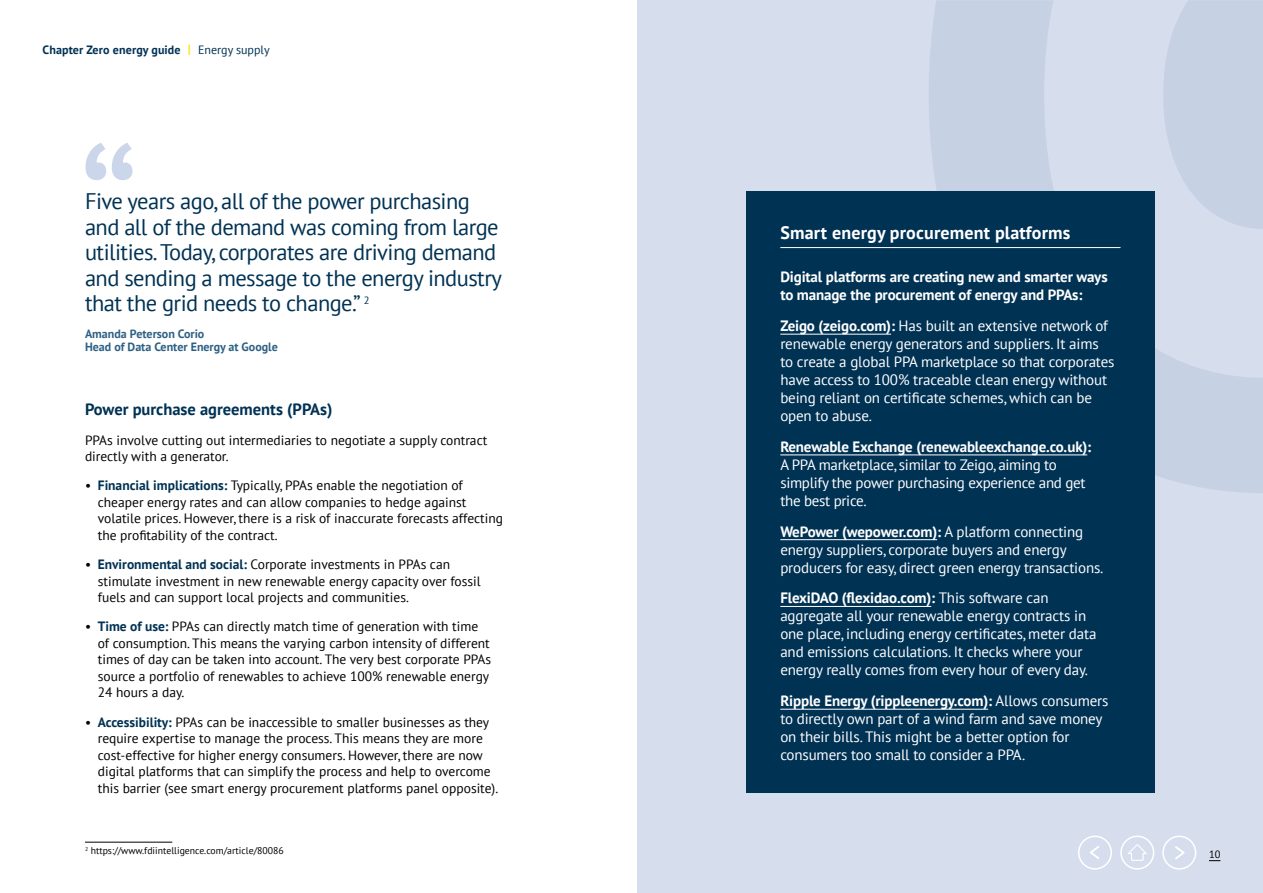
<style>
.page{position:relative;width:1263px;height:893px;background:#fff}
.page>*{position:absolute;margin:0;border:0;box-sizing:border-box;transform-origin:0 0}
.t1{font:180px "PT Sans";color:#ccd6ea}
.t2{font:22.5px/25.5px "PT Sans";letter-spacing:-.025em;color:#003254}
.t3{font:700 18px "PT Sans";letter-spacing:.01em;color:#fff}
.t4{font:700 16.5px "PT Sans";color:#003254}
.t5{font:15px/18px "PT Sans";letter-spacing:-.01em;color:#fff}
.t6{font:700 15px/18px "PT Sans";letter-spacing:-.01em;color:#fff}
.t7{font:13.5px/16.5px "PT Sans";color:#000}
.t8{font:700 12px/13.5px "PT Sans";color:#2d6184}
.t9{font:700 12px "PT Sans";letter-spacing:.01em;color:#003254}
.t10{font:10.5px "PT Sans";color:#000}
.t11{font:9.75px "PT Sans";color:#000}
.s1{font-weight:400;font-size:15px;color:#ffe100}
.s2{font-weight:400}
.s3{font-weight:700;color:#003254}
.s4{font-weight:700}
</style>
<div class="page">
<div style="left:638px;top:0;width:625px;height:893px;background:#d6deee"></div>
<svg style="left:929px;top:1px;width:334px;height:492px;fill:#c7d1e4"></svg>
<div style="left:746px;top:191px;width:408px;height:602px;background:#003254"></div>
<hr style="left:780px;top:247px;width:340px;height:1px;background:#fff">
<hr style="left:780px;top:334px;width:111px;height:1px;background:#fff">
<hr style="left:780px;top:455px;width:307px;height:1px;background:#fff">
<hr style="left:780px;top:539px;width:157px;height:1px;background:#fff">
<hr style="left:780px;top:606px;width:151px;height:1px;background:#fff">
<hr style="left:780px;top:709px;width:208px;height:1px;background:#fff">
<hr style="left:85px;top:842px;width:87px;height:1px;background:#000">
<svg style="left:1090px;top:846px;width:9px;height:13px"></svg>
<div style="left:1078px;top:836px;width:34px;height:34px;border:1px solid #fff;border-radius:50%"></div>
<svg style="left:1128px;top:844px;width:18px;height:23px"></svg>
<div style="left:1120px;top:836px;width:34px;height:34px;border:2px solid #fff;border-radius:50%"></div>
<svg style="left:1175px;top:846px;width:10px;height:13px"></svg>
<div style="left:1162px;top:836px;width:34px;height:34px;border:1px solid #fff;border-radius:50%"></div>
<p class="t9" style="left:43px;top:44px;width:229px">Chapter Zero energy guide <span class="s1">I</span> <span class="s2">Energy supply</span></p>
<h1 class="t1" style="left:78px;top:139px;width:63px">“</h1>
<h2 class="t2" style="left:85px;top:190px;width:418px">Five years ago, all of the power purchasing and all of the demand was coming from large utilities. Today, corporates are driving demand and sending a message to the energy industry that the grid needs to change.” <sup>2</sup></h2>
<p class="t8" style="left:85px;top:327px;width:194px">Amanda Peterson Corio<br>Head of Data Center Energy at Google</p>
<p class="t4" style="left:85px;top:402px;width:249px">Power purchase agreements (PPAs)</p>
<p class="t7" style="left:85px;top:432px;width:404px">PPAs involve cutting out intermediaries to negotiate a supply contract directly with a generator.</p>
<p class="t7" style="left:98px;top:478px;width:407px;text-indent:-13px">• <span class="s3">Financial implications:</span> Typically, PPAs enable the negotiation of cheaper energy rates and can allow companies to hedge against volatile prices. However, there is a risk of inaccurate forecasts affecting the profitability of the contract.</p>
<p class="t7" style="left:98px;top:557px;width:384px;text-indent:-13px">• <span class="s3">Environmental and social:</span> Corporate investments in PPAs can stimulate investment in new renewable energy capacity over fossil fuels and can support local projects and communities.</p>
<p class="t7" style="left:98px;top:619px;width:395px;text-indent:-13px">• <span class="s3">Time of use:</span> PPAs can directly match time of generation with time of consumption. This means the varying carbon intensity of different times of day can be taken into account. The very best corporate PPAs source a portfolio of renewables to achieve 100% renewable energy 24 hours a day.</p>
<p class="t7" style="left:98px;top:714px;width:402px;text-indent:-13px">• <span class="s3">Accessibility:</span> PPAs can be inaccessible to smaller businesses as they require expertise to manage the process. This means they are more cost-effective for higher energy consumers. However, there are now digital platforms that can simplify the process and help to overcome this barrier (see smart energy procurement platforms panel opposite).</p>
<p class="t11" style="left:85px;top:846px;width:200px"><sup>2</sup> https://www.fdiintelligence.com/article/80086</p>
<h3 class="t3" style="left:780px;top:224px;width:292px">Smart energy procurement platforms</h3>
<p class="t6" style="left:780px;top:269px;width:329px">Digital platforms are creating new and smarter ways to manage the procurement of energy and PPAs:</p>
<p class="t5" style="left:780px;top:318px;width:336px"><span class="s4">Zeigo (zeigo.com):</span> Has built an extensive network of renewable energy generators and suppliers. It aims to create a global PPA marketplace so that corporates have access to 100% traceable clean energy without being reliant on certificate schemes, which can be open to abuse.</p>
<p class="t6" style="left:780px;top:439px;width:312px">Renewable Exchange (renewableexchange.co.uk):</p>
<p class="t5" style="left:780px;top:457px;width:307px">A PPA marketplace, similar to Zeigo, aiming to simplify the power purchasing experience and get the best price.</p>
<p class="t5" style="left:780px;top:523px;width:325px"><span class="s4">WePower (wepower.com):</span> A platform connecting energy suppliers, corporate buyers and energy producers for easy, direct green energy transactions.</p>
<p class="t5" style="left:780px;top:590px;width:318px"><span class="s4">FlexiDAO (flexidao.com):</span> This software can aggregate all your renewable energy contracts in one place, including energy certificates, meter data and emissions calculations. It checks where your energy really comes from every hour of every day.</p>
<p class="t5" style="left:780px;top:693px;width:330px"><span class="s4">Ripple Energy (rippleenergy.com):</span> Allows consumers to directly own part of a wind farm and save money on their bills. This might be a better option for consumers too small to consider a PPA.</p>
<p class="t10" style="left:1209px;top:850px;width:13px">10</p>
</div>
